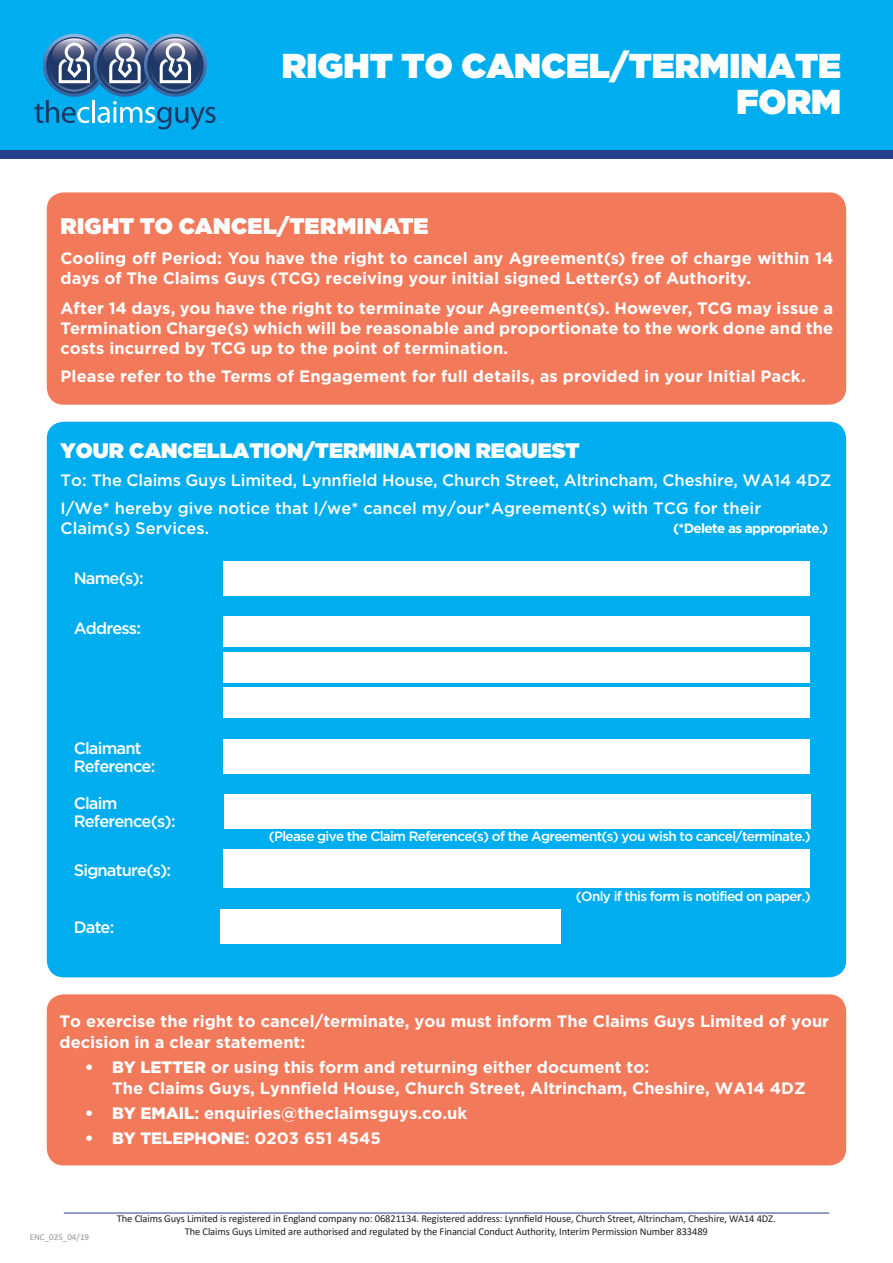
<style>
.page{position:relative;width:893px;height:1263px;background:#fff}
.page>*{position:absolute;margin:0;border:0;box-sizing:border-box;transform-origin:0 0}
.t1{font:900 34.5px/36px "Gotham";color:#fff;text-align:right}
.t2{font:900 22.5px "Gotham";letter-spacing:.01em;color:#fff}
.t3{font:900 21px "Gotham";color:#fff}
.t4{font:700 16.5px/19.8px "Gotham";color:#fff}
.t5{font:500 16.5px/28px "Gotham";letter-spacing:-.01em;color:#fff}
.t6{font:500 16.5px/18px "Gotham";letter-spacing:-.05em;color:#fff}
.t7{font:900 16.5px "Gotham";color:#fff}
.t8{font:500 13.5px "Gotham";letter-spacing:-.05em;color:#fff}
.t9{font:700 13.5px "Gotham";letter-spacing:-.05em;color:#fff}
.t10{font:10.5px/12.6px "Calibri";letter-spacing:-.01em;color:#231f20;text-align:center}
.t11{font:9px "Calibri";color:#939598}
.s1{font-weight:900}
.s2{font-weight:700}
</style>
<div class="page">
<div style="left:0;top:0;width:893px;height:158px;background:#253f8e"></div>
<div style="left:0;top:0;width:893px;height:149px;background:#00aeef"></div>
<svg style="left:34px;top:34px;width:182px;height:96px"></svg>
<div style="left:47px;top:192px;width:799px;height:213px;background:#f3795b;border-radius:17px"></div>
<div style="left:47px;top:994px;width:799px;height:171px;background:#f3795b;border-radius:17px"></div>
<hr style="left:64px;top:1213px;width:765px;height:1px;background:#253f8e">
<div style="left:47px;top:422px;width:799px;height:555px;background:#00aeef;border-radius:17px"></div>
<div style="left:223px;top:739px;width:587px;height:34px;background:#fff"></div>
<div style="left:224px;top:794px;width:587px;height:34px;background:#fff"></div>
<div style="left:223px;top:561px;width:587px;height:34px;background:#fff"></div>
<div style="left:223px;top:850px;width:587px;height:38px;background:#fff"></div>
<div style="left:221px;top:909px;width:340px;height:34px;background:#fff"></div>
<div style="left:223px;top:687px;width:586px;height:31px;background:#fff"></div>
<div style="left:223px;top:652px;width:586px;height:31px;background:#fff"></div>
<div style="left:223px;top:616px;width:586px;height:31px;background:#fff"></div>
<h1 class="t1" style="left:282px;top:47px;width:561px">RIGHT TO CANCEL/TERMINATE<br>FORM</h1>
<h2 class="t2" style="left:61px;top:213px;width:369px">RIGHT TO CANCEL/TERMINATE</h2>
<p class="t4" style="left:61px;top:248px;width:774px">Cooling off Period: You have the right to cancel any Agreement(s) free of charge within 14 days of The Claims Guys (TCG) receiving your initial signed Letter(s) of Authority.</p>
<p class="t4" style="left:61px;top:298px;width:774px;text-align:justify">After 14 days, you have the right to terminate your Agreement(s). However, TCG may issue a Termination Charge(s) which will be reasonable and proportionate to the work done and the costs incurred by TCG up to the point of termination.</p>
<p class="t4" style="left:61px;top:366px;width:747px">Please refer to the Terms of Engagement for full details, as provided in your Initial Pack.</p>
<p class="t3" style="left:61px;top:439px;width:521px">YOUR CANCELLATION/TERMINATION REQUEST</p>
<p class="t5" style="left:61px;top:466px;width:772px">To: The Claims Guys Limited, Lynnfield House, Church Street, Altrincham, Cheshire, WA14 4DZ<br>I/We* hereby give notice that I/we* cancel my/our*Agreement(s) with TCG for their</p>
<p class="t5" style="left:61px;top:514px;width:150px">Claim(s) Services.</p>
<p class="t9" style="left:673px;top:520px;width:156px">(*Delete as appropriate.)</p>
<p class="t5" style="left:74px;top:564px;width:71px">Name(s):</p>
<p class="t6" style="left:74px;top:619px;width:69px">Address:</p>
<p class="t6" style="left:74px;top:739px;width:83px">Claimant<br>Reference:</p>
<p class="t6" style="left:74px;top:794px;width:103px">Claim<br>Reference(s):</p>
<p class="t6" style="left:74px;top:860px;width:99px">Signature(s):</p>
<p class="t5" style="left:74px;top:912px;width:42px">Date:</p>
<p class="t8" style="left:269px;top:829px;width:543px">(Please give the Claim Reference(s) of the Agreement(s) you wish to cancel/terminate.)</p>
<p class="t8" style="left:576px;top:889px;width:236px">(Only if this form is notified on paper.)</p>
<p class="t4" style="left:60px;top:1010px;width:771px;line-height:21px">To exercise the right to cancel/terminate, you must inform The Claims Guys Limited of your decision in a clear statement:</p>
<p class="t4" style="left:112px;top:1056px;width:695px;line-height:21px;text-indent:-27px"><span class="s1">• BY LETTER</span> or using this form and returning either document to:<br>The Claims Guys, Lynnfield House, Church Street, Altrincham, Cheshire, WA14 4DZ</p>
<p class="t4" style="left:85px;top:1103px;width:384px"><span class="s1">• BY EMAIL</span>: enquiries@theclaimsguys.co.uk</p>
<p class="t7" style="left:85px;top:1129px;width:297px">• BY TELEPHONE<span class="s2">: 0203 651 4545</span></p>
<p class="t11" style="left:30px;top:1231px;width:61px">ENC_025_04/19</p>
<p class="t10" style="left:117px;top:1212px;width:660px">The Claims Guys Limited is registered in England company no: 06821134. Registered address: Lynnfield House, Church Street, Altrincham, Cheshire, WA14 4DZ.<br>The Claims Guys Limited are authorised and regulated by the Financial Conduct Authority, Interim Permission Number 833489</p>
</div>
